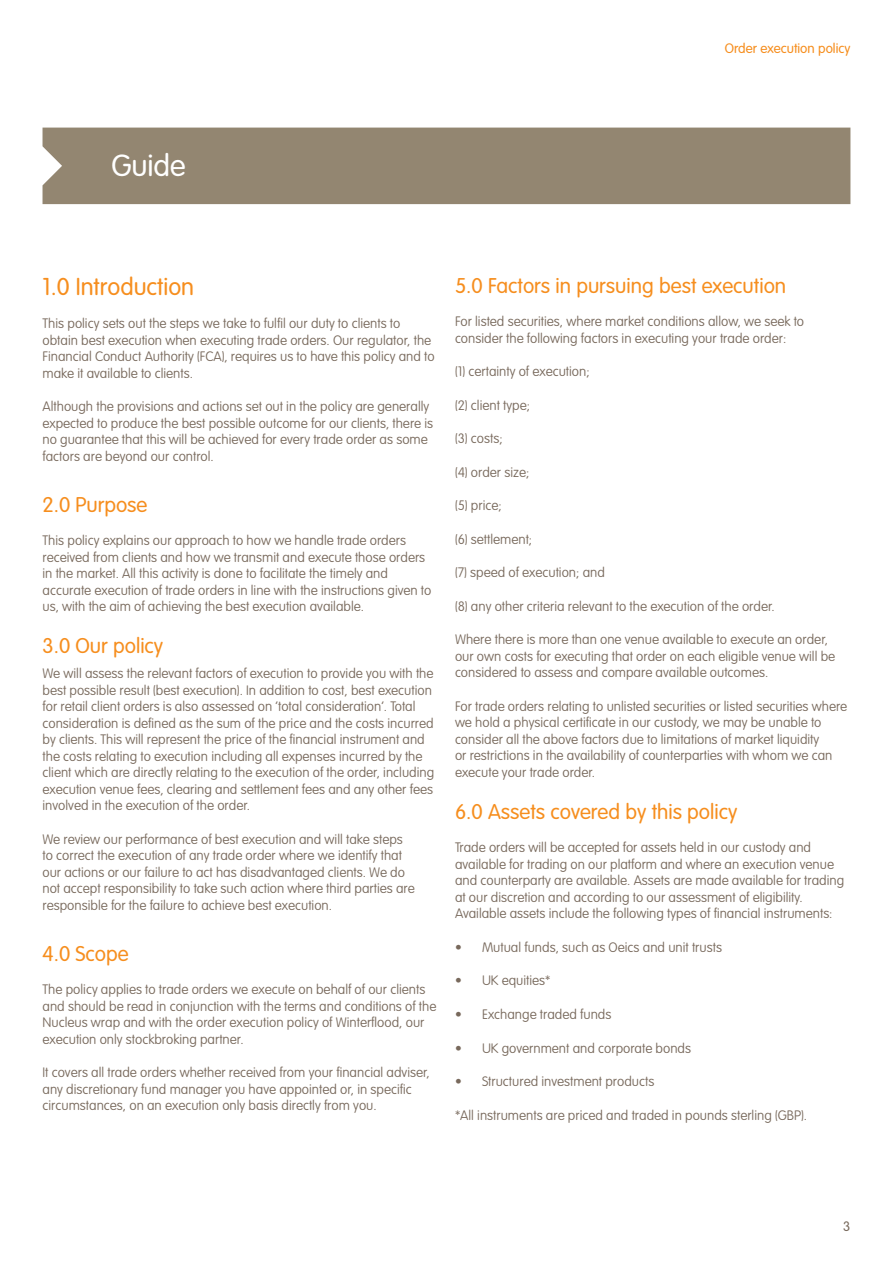
<style>
.page{position:relative;width:893px;height:1263px;background:#fff}
.page>*{position:absolute;margin:0;border:0;box-sizing:border-box;transform-origin:0 0}
.Section_title{font:300 30px "VAG Rounded Std";color:#fff}
.Section_sub_header_l{font:300 24px "VAG Rounded Std";color:#f68e1e}
.Section_sub_header_m{font:300 21px "VAG Rounded Std";color:#f68e1e}
.Section_sub_header_m-2{font:100 13.5px/16.5px "VAG Rounded Std";color:#78695c}
.Body_copy{font:100 13.5px/16.5px "VAG Rounded Std";color:#78695c}
.Small_title_of_guide{font:300 13.5px "VAG Rounded Std";color:#f68e1e}
.t1{font:300 13.5px "VAG Rounded Std";color:#78695c}
</style>
<div class="page">
<div style="left:43px;top:128px;width:807px;height:76px;background:#938671"></div>
<p class="Section_title" style="left:111px;top:148px;width:76px">Guide</p>
<p class="Small_title_of_guide" style="left:725px;top:40px;width:127px">Order execution policy</p>
<p class="Section_sub_header_l" style="left:43px;top:273px;width:153px">1.0 Introduction</p>
<p class="Body_copy" style="left:43px;top:316px;width:394px">This policy sets out the steps we take to fulfil our duty to clients to obtain best execution when executing trade orders. Our regulator, the Financial Conduct Authority (FCA), requires us to have this policy and to make it available to clients.</p>
<p class="Body_copy" style="left:43px;top:399px;width:392px">Although the provisions and actions set out in the policy are generally expected to produce the best possible outcome for our clients, there is no guarantee that this will be achieved for every trade order as some factors are beyond our control.</p>
<p class="Section_sub_header_m" style="left:43px;top:492px;width:107px">2.0 Purpose</p>
<p class="Section_sub_header_m-2" style="left:43px;top:533px;width:390px">This policy explains our approach to how we handle trade orders received from clients and how we transmit and execute those orders in the market. All this activity is done to facilitate the timely and accurate execution of trade orders in line with the instructions given to us, with the aim of achieving the best execution available.</p>
<p class="Section_sub_header_m" style="left:43px;top:634px;width:122px">3.0 Our policy</p>
<p class="Body_copy" style="left:43px;top:666px;width:393px">We will assess the relevant factors of execution to provide you with the best possible result (best execution). In addition to cost, best execution for retail client orders is also assessed on ‘total consideration’. Total consideration is defined as the sum of the price and the costs incurred by clients. This will represent the price of the financial instrument and the costs relating to execution including all expenses incurred by the client which are directly relating to the execution of the order, including execution venue fees, clearing and settlement fees and any other fees involved in the execution of the order.</p>
<p class="Body_copy" style="left:43px;top:831px;width:374px">We review our performance of best execution and will take steps to correct the execution of any trade order where we identify that our actions or our failure to act has disadvantaged clients. We do not accept responsibility to take such action where third parties are responsible for the failure to achieve best execution.</p>
<p class="Section_sub_header_m" style="left:43px;top:941px;width:88px">4.0 Scope</p>
<p class="Section_sub_header_m-2" style="left:43px;top:982px;width:395px">The policy applies to trade orders we execute on behalf of our clients and should be read in conjunction with the terms and conditions of the Nucleus wrap and with the order execution policy of Winterflood, our execution only stockbroking partner.</p>
<p class="Section_sub_header_m-2" style="left:43px;top:1065px;width:389px">It covers all trade orders whether received from your financial adviser, any discretionary fund manager you have appointed or, in specific circumstances, on an execution only basis directly from you.</p>
<p class="Section_sub_header_m" style="left:455px;top:273px;width:333px">5.0 Factors in pursuing best execution</p>
<p class="Section_sub_header_m-2" style="left:455px;top:314px;width:351px">For listed securities, where market conditions allow, we seek to consider the following factors in executing your trade order:</p>
<p class="Section_sub_header_m-2" style="left:455px;top:364px;width:136px">(1) certainty of execution;</p>
<p class="Section_sub_header_m-2" style="left:455px;top:397px;width:76px">(2) client type;</p>
<p class="Section_sub_header_m-2" style="left:455px;top:431px;width:49px">(3) costs;</p>
<p class="Section_sub_header_m-2" style="left:455px;top:464px;width:76px">(4) order size;</p>
<p class="Section_sub_header_m-2" style="left:455px;top:498px;width:48px">(5) price;</p>
<p class="Section_sub_header_m-2" style="left:455px;top:531px;width:79px">(6) settlement;</p>
<p class="Section_sub_header_m-2" style="left:455px;top:565px;width:151px">(7) speed of execution; and</p>
<p class="Section_sub_header_m-2" style="left:455px;top:598px;width:321px">(8) any other criteria relevant to the execution of the order.</p>
<p class="Section_sub_header_m-2" style="left:455px;top:632px;width:382px">Where there is more than one venue available to execute an order, our own costs for executing that order on each eligible venue will be considered to assess and compare available outcomes.</p>
<p class="Section_sub_header_m-2" style="left:455px;top:698px;width:394px">For trade orders relating to unlisted securities or listed securities where we hold a physical certificate in our custody, we may be unable to consider all the above factors due to limitations of market liquidity<br>or restrictions in the availability of counterparties with whom we can execute your trade order.</p>
<p class="Section_sub_header_m" style="left:455px;top:799px;width:284px">6.0 Assets covered by this policy</p>
<p class="Section_sub_header_m-2" style="left:455px;top:840px;width:391px">Trade orders will be accepted for assets held in our custody and available for trading on our platform and where an execution venue and counterparty are available. Assets are made available for trading at our discretion and according to our assessment of eligibility.<br>Available assets include the following types of financial instruments:</p>
<p class="Body_copy" style="left:455px;top:939px;width:268px">• Mutual funds, such as Oeics and unit trusts</p>
<p class="Body_copy" style="left:455px;top:973px;width:97px">• UK equities*</p>
<p class="Body_copy" style="left:455px;top:1006px;width:158px">• Exchange traded funds</p>
<p class="Body_copy" style="left:455px;top:1040px;width:238px">• UK government and corporate bonds</p>
<p class="Body_copy" style="left:455px;top:1073px;width:201px">• Structured investment products</p>
<p class="Section_sub_header_m-2" style="left:455px;top:1107px;width:354px">*All instruments are priced and traded in pounds sterling (GBP).</p>
<p class="t1" style="left:843px;top:1218px;width:9px">3</p>
</div>
